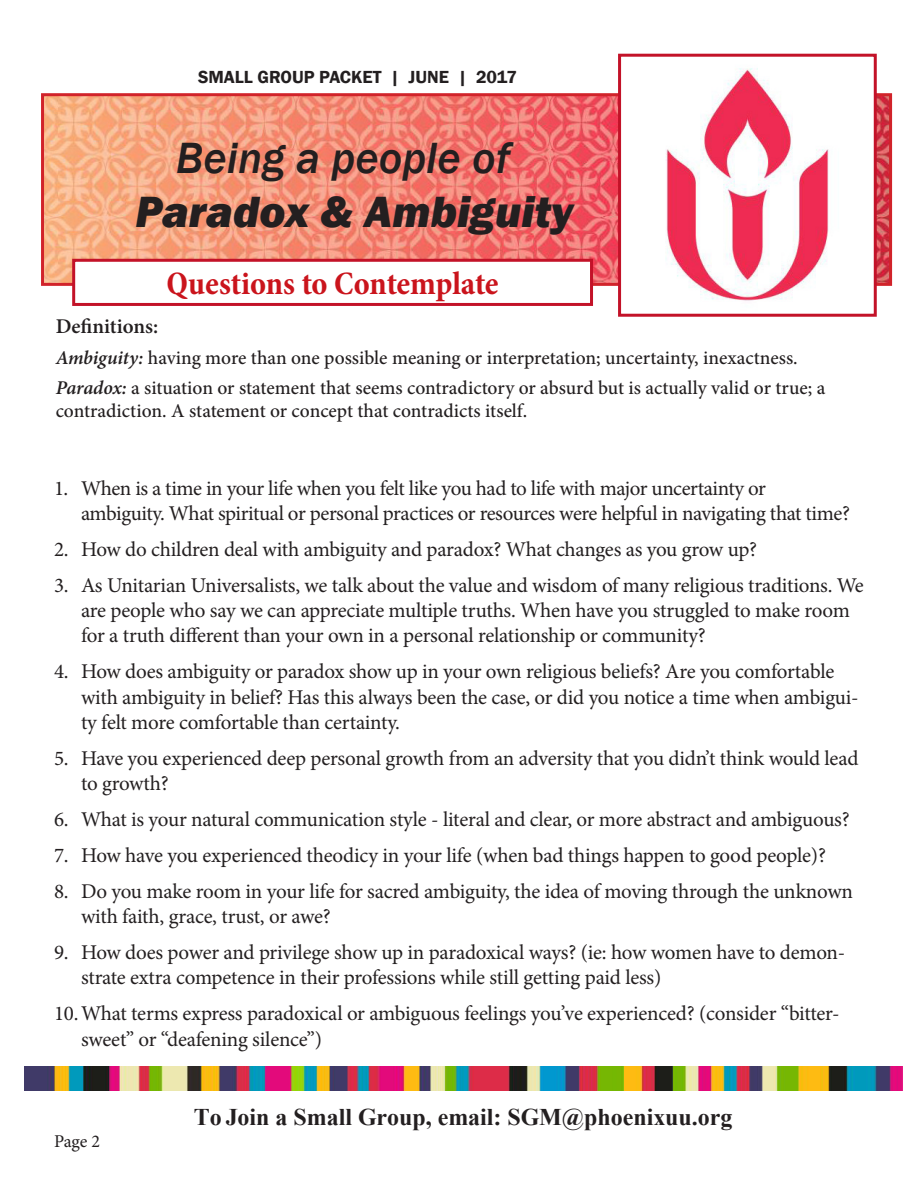
<style>
.page{position:relative;width:918px;height:1188px;background:#fff}
.page>*{position:absolute;margin:0;border:0;box-sizing:border-box;transform-origin:0 0}
.t1{font:italic 800 45px "Franklin Gothic";color:#231f20}
.t2{font:italic 500 45px "Franklin Gothic";color:#231f20}
.t3{font:700 condensed 33px "Minion Pro";letter-spacing:-.005em;color:#ca141c}
.t4{font:700 24px "Times New Roman";color:#231f20}
.t5{font:21px/25.2px "Minion Pro";letter-spacing:-.015em;color:#231f20}
.t6{font:600 21px "Minion Pro";color:#231f20}
.t7{font:500 19.5px/23.4px "Minion Pro";color:#231f20}
.t8{font:600 18px "Franklin Gothic";color:#231f20}
.t9{font:18px "Minion Pro";color:#231f20}
.s1{font-weight:600;font-style:italic}
</style>
<div class="page">
<img style="left:45px;top:97px;width:843px;height:185px">
<div style="left:41px;top:93px;width:851px;height:193px;border:3px solid #d1232a"></div>
<img style="left:622px;top:68px;width:251px;height:233px">
<div style="left:618px;top:54px;width:259px;height:263px;border:3px solid #c31228"></div>
<img style="left:24px;top:1066px;width:879px;height:25px">
<div style="left:74px;top:260px;width:518px;height:44px;background:#fff"></div>
<div style="left:72px;top:259px;width:521px;height:47px;border:3px solid #c31228"></div>
<p class="t8" style="left:198px;top:66px;width:321px">SMALL GROUP PACKET | JUNE | 2017</p>
<h1 class="t2" style="left:176px;top:130px;width:335px">Being a people of</h1>
<h1 class="t1" style="left:136px;top:182px;width:439px">Paradox &amp; Ambiguity</h1>
<p class="t3" style="left:167px;top:261px;width:334px">Questions to Contemplate</p>
<p class="t6" style="left:56px;top:312px;width:104px">Definitions:</p>
<p class="t7" style="left:56px;top:346px;width:744px"><span class="s1">Ambiguity:</span> having more than one possible meaning or interpretation; uncertainty, inexactness.</p>
<p class="t7" style="left:56px;top:376px;width:771px"><span class="s1">Paradox:</span> a situation or statement that seems contradictory or absurd but is actually valid or true; a contradiction. A statement or concept that contradicts itself.</p>
<p class="t5" style="left:81px;top:476px;width:770px;text-indent:-27px">1. When is a time in your life when you felt like you had to life with major uncertainty or ambiguity. What spiritual or personal practices or resources were helpful in navigating that time?</p>
<p class="t5" style="left:54px;top:537px;width:705px">2. How do children deal with ambiguity and paradox? What changes as you grow up?</p>
<p class="t5" style="left:81px;top:573px;width:784px;text-indent:-27px">3. As Unitarian Universalists, we talk about the value and wisdom of many religious traditions. We are people who say we can appreciate multiple truths. When have you struggled to make room for a truth different than your own in a personal relationship or community?</p>
<p class="t5" style="left:81px;top:659px;width:779px;text-indent:-27px">4. How does ambiguity or paradox show up in your own religious beliefs? Are you comfortable with ambiguity in belief? Has this always been the case, or did you notice a time when ambigui&shy;ty felt more comfortable than certainty.</p>
<p class="t5" style="left:81px;top:746px;width:779px;text-indent:-27px">5. Have you experienced deep personal growth from an adversity that you didn’t think would lead to growth?</p>
<p class="t5" style="left:54px;top:807px;width:797px">6. What is your natural communication style - literal and clear, or more abstract and ambiguous?</p>
<p class="t5" style="left:54px;top:843px;width:774px">7. How have you experienced theodicy in your life (when bad things happen to good people)?</p>
<p class="t5" style="left:81px;top:879px;width:774px;text-indent:-27px">8. Do you make room in your life for sacred ambiguity, the idea of moving through the unknown with faith, grace, trust, or awe?</p>
<p class="t5" style="left:81px;top:940px;width:766px;text-indent:-27px">9. How does power and privilege show up in paradoxical ways? (ie: how women have to demon&shy;strate extra competence in their professions while still getting paid less)</p>
<p class="t5" style="left:81px;top:1001px;width:760px;text-indent:-27px">10.What terms express paradoxical or ambiguous feelings you’ve experienced? (consider “bitter&shy;sweet” or “deafening silence”)</p>
<p class="t9" style="left:54px;top:1129px;width:48px">Page 2</p>
<p class="t4" style="left:194px;top:1100px;width:540px">To Join a Small Group, email: SGM@phoenixuu.org</p>
</div>
